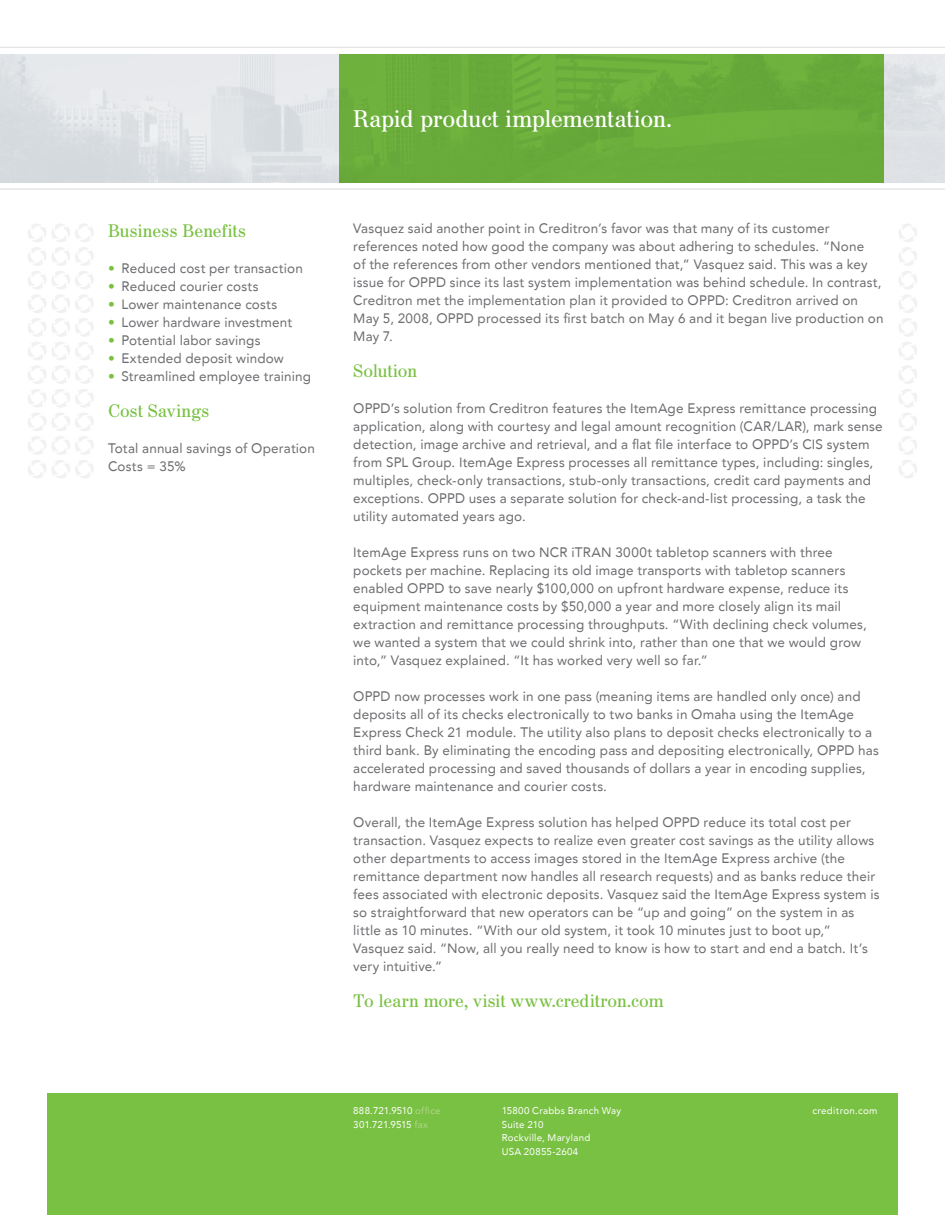
<style>
.page{position:relative;width:945px;height:1215px;background:#fff}
.page>*{position:absolute;margin:0;border:0;box-sizing:border-box;transform-origin:0 0}
.t1{font:24px "Augustea BQ";letter-spacing:-.01em;color:#fff}
.t2{font:18px "Augustea BQ";letter-spacing:.005em;color:#79c142}
.t3{font:13.5px/18px "Avenir";letter-spacing:.01em;color:#6c6d70}
.t4{font:9.75px/13.5px "Avenir";letter-spacing:.025em;color:#fff}
.t5{font:9.75px/13.5px "Avenir";letter-spacing:.005em;color:#fff}
.s1{color:#79c142}
.s2{color:#aed589}
</style>
<div class="page">
<img style="left:0;top:54px;width:945px;height:128px">
<div style="left:47px;top:1094px;width:851px;height:121px;background:#79c142"></div>
<hr style="left:0;top:189px;width:945px;height:1px;background:#dcdddf">
<div style="left:340px;top:54px;width:544px;height:128px;background:#6aac3b"></div>
<hr style="left:0;top:47px;width:945px;height:1px;background:#dcdddf">
<svg style="left:28px;top:224px;width:66px;height:254px"></svg>
<svg style="left:899px;top:224px;width:18px;height:254px"></svg>
<h2 class="t2" style="left:108px;top:220px;width:140px">Business Benefits</h2>
<p class="t3" style="left:108px;top:259px;width:196px"><span class="s1">•</span> Reduced cost per transaction</p>
<p class="t3" style="left:108px;top:277px;width:152px"><span class="s1">•</span> Reduced courier costs</p>
<p class="t3" style="left:108px;top:295px;width:171px"><span class="s1">•</span> Lower maintenance costs</p>
<p class="t3" style="left:108px;top:313px;width:186px"><span class="s1">•</span> Lower hardware investment</p>
<p class="t3" style="left:108px;top:331px;width:154px"><span class="s1">•</span> Potential labor savings</p>
<p class="t3" style="left:108px;top:349px;width:177px"><span class="s1">•</span> Extended deposit window</p>
<p class="t3" style="left:108px;top:367px;width:205px"><span class="s1">•</span> Streamlined employee training</p>
<h2 class="t2" style="left:108px;top:400px;width:103px">Cost Savings</h2>
<p class="t3" style="left:108px;top:439px;width:208px">Total annual savings of Operation<br>Costs = 35%</p>
<h1 class="t1" style="left:353px;top:106px;width:320px">Rapid product implementation.</h1>
<p class="t3" style="left:353px;top:219px;width:532px">Vasquez said another point in Creditron’s favor was that many of its customer references noted how good the company was about adhering to schedules. “None<br>of the references from other vendors mentioned that,” Vasquez said. This was a key issue for OPPD since its last system implementation was behind schedule. In contrast, Creditron met the implementation plan it provided to OPPD: Creditron arrived on May 5, 2008, OPPD processed its first batch on May 6 and it began live production on May 7.</p>
<h2 class="t2" style="left:353px;top:361px;width:65px">Solution</h2>
<p class="t3" style="left:353px;top:399px;width:531px">OPPD’s solution from Creditron features the ItemAge Express remittance processing application, along with courtesy and legal amount recognition (CAR/LAR), mark sense detection, image archive and retrieval, and a flat file interface to OPPD’s CIS system from SPL Group. ItemAge Express processes all remittance types, including: singles, multiples, check-only transactions, stub-only transactions, credit card payments and exceptions. OPPD uses a separate solution for check-and-list processing, a task the utility automated years ago.</p>
<p class="t3" style="left:353px;top:543px;width:515px">ItemAge Express runs on two NCR iTRAN 3000t tabletop scanners with three pockets per machine. Replacing its old image transports with tabletop scanners enabled OPPD to save nearly $100,000 on upfront hardware expense, reduce its equipment maintenance costs by $50,000 a year and more closely align its mail extraction and remittance processing throughputs. “With declining check volumes, we wanted a system that we could shrink into, rather than one that we would grow into,” Vasquez explained. “It has worked very well so far.”</p>
<p class="t3" style="left:353px;top:687px;width:527px">OPPD now processes work in one pass (meaning items are handled only once) and deposits all of its checks electronically to two banks in Omaha using the ItemAge Express Check 21 module. The utility also plans to deposit checks electronically to a third bank. By eliminating the encoding pass and depositing electronically, OPPD has accelerated processing and saved thousands of dollars a year in encoding supplies, hardware maintenance and courier costs.</p>
<p class="t3" style="left:353px;top:813px;width:528px">Overall, the ItemAge Express solution has helped OPPD reduce its total cost per transaction. Vasquez expects to realize even greater cost savings as the utility allows other departments to access images stored in the ItemAge Express archive (the remittance department now handles all research requests) and as banks reduce their fees associated with electronic deposits. Vasquez said the ItemAge Express system is so straightforward that new operators can be “up and going” on the system in as little as 10 minutes. “With our old system, it took 10 minutes just to boot up,” Vasquez said. “Now, all you really need to know is how to start and end a batch. It’s very intuitive.”</p>
<h2 class="t2" style="left:353px;top:991px;width:312px">To learn more, visit www.creditron.com</h2>
<p class="t5" style="left:353px;top:1104px;width:89px">888.721.9510 <span class="s2">office<br></span>301.721.9515 <span class="s2">fax</span></p>
<p class="t4" style="left:502px;top:1104px;width:121px">15800 Crabbs Branch Way</p>
<p class="t4" style="left:812px;top:1104px;width:67px">creditron.com</p>
<p class="t4" style="left:502px;top:1118px;width:90px">Suite 210<br>Rockville, Maryland<br>USA 20855-2604</p>
</div>
